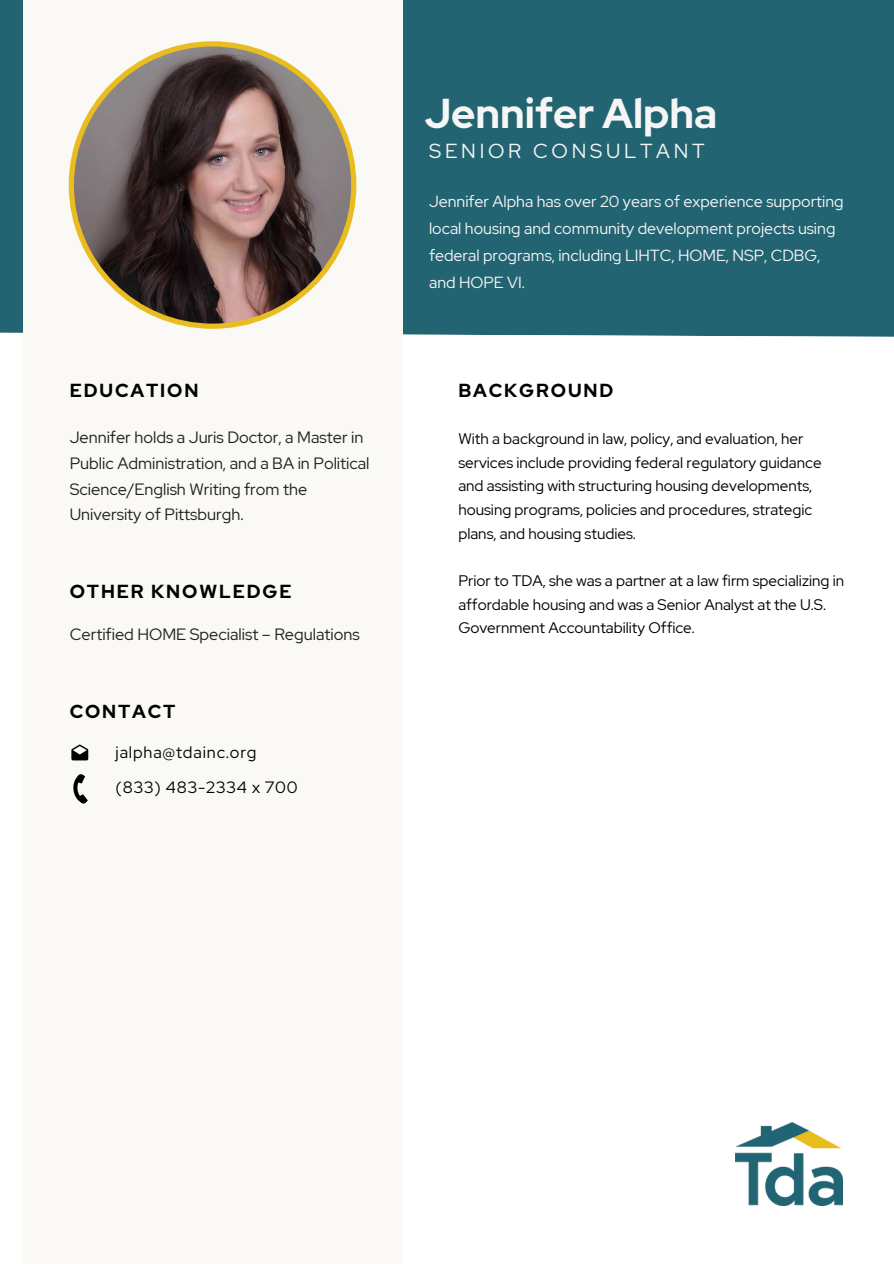
<style>
.page{position:relative;width:894px;height:1264px;background:#fff}
.page>*{position:absolute;margin:0;border:0;box-sizing:border-box;transform-origin:0 0}
.t1{font:700 41.55px "Red Hat Display";color:#f6f6f6}
.t2{font:20.25px "Red Hat Display";letter-spacing:.185em;color:#f6f6f6}
.t3{font:700 18.75px "Red Hat Display";letter-spacing:.1em;color:#000}
.t4{font:16.35px/25.8px "Red Hat Display";color:#202021}
.t5{font:16.35px "Red Hat Display";letter-spacing:.05em;color:#000}
.t6{font:16.05px/27px "Red Hat Display";color:#f6f6f6}
.t7{font:15.3px/23.7px "Red Hat Display";color:#000}
</style>
<div class="page">
<div style="left:0;top:0;width:893px;height:337px;background:#226472"></div>
<div style="left:23px;top:0;width:379px;height:1263px;background:#faf9f5"></div>
<svg style="left:69px;top:41px;width:287px;height:288px"></svg>
<svg style="left:71px;top:744px;width:17px;height:16px"></svg>
<svg style="left:73px;top:774px;width:15px;height:30px"></svg>
<img style="left:735px;top:1122px;width:107px;height:83px">
<p class="t3" style="left:70px;top:378px;width:130px">EDUCATION</p>
<p class="t4" style="left:70px;top:424px;width:301px">Jennifer holds a Juris Doctor, a Master in Public Administration, and a BA in Political Science/English Writing from the University of Pittsburgh.</p>
<p class="t3" style="left:70px;top:578px;width:223px">OTHER KNOWLEDGE</p>
<p class="t4" style="left:70px;top:621px;width:291px">Certified HOME Specialist – Regulations</p>
<p class="t3" style="left:70px;top:699px;width:107px">CONTACT</p>
<h3 class="t5" style="left:115px;top:741px;width:142px">jalpha@tdainc.org</h3>
<p class="t5" style="left:115px;top:776px;width:183px">(833) 483-2334 x 700</p>
<h2 class="t1" style="left:424px;top:85px;width:294px">Jennifer Alpha</h2>
<p class="t2" style="left:429px;top:137px;width:277px">SENIOR CONSULTANT</p>
<p class="t6" style="left:429px;top:188px;width:416px">Jennifer Alpha has over 20 years of experience supporting local housing and community development projects using federal programs, including LIHTC, HOME, NSP, CDBG, and HOPE VI.</p>
<h2 class="t3" style="left:458px;top:378px;width:156px">BACKGROUND</h2>
<p class="t7" style="left:458px;top:427px;width:365px">With a background in law, policy, and evaluation, her services include providing federal regulatory guidance and assisting with structuring housing developments, housing programs, policies and procedures, strategic plans, and housing studies.</p>
<h2 class="t7" style="left:458px;top:568px;width:387px">Prior to TDA, she was a partner at a law firm specializing in affordable housing and was a Senior Analyst at the U.S.<br>Government Accountability Office.</h2>
</div>
